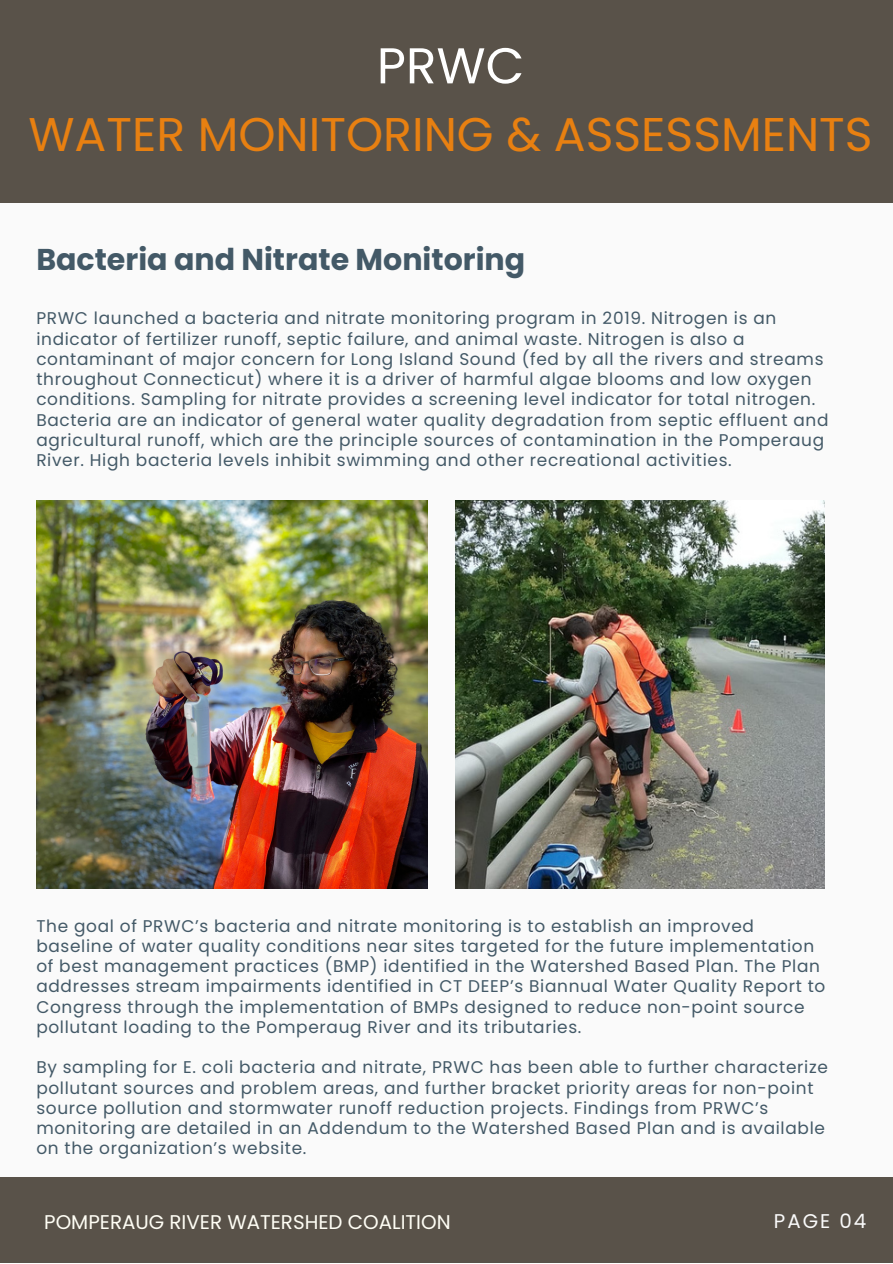
<style>
.page{position:relative;width:893px;height:1264px;background:#fff}
.page>*{position:absolute;margin:0;border:0;box-sizing:border-box;transform-origin:0 0}
.t1{font:50.25px "Poppins";color:#fff}
.t2{font:47.25px "Poppins";color:#e88011}
.t3{font:700 30px "Poppins";color:#435967}
.t4{font:19.8px "Poppins";color:#fffef5}
.t5{font:19.8px "Poppins";letter-spacing:.1em;color:#fafafa}
.t6{font:16.95px/20.2px "Poppins";letter-spacing:.04em;color:#435967}
</style>
<div class="page">
<div style="left:0;top:0;width:892px;height:1262px;background:#fafafa"></div>
<img style="left:455px;top:500px;width:369px;height:388px">
<div style="left:0;top:1176px;width:892px;height:86px;background:#595249"></div>
<div style="left:0;top:0;width:892px;height:203px;background:#595249"></div>
<img style="left:36px;top:500px;width:391px;height:388px">
<p class="t1" style="left:377px;top:31px;width:149px">PRWC</p>
<p class="t2" style="left:28px;top:101px;width:845px">WATER MONITORING &amp; ASSESSMENTS</p>
<p class="t3" style="left:36px;top:239px;width:490px">Bacteria and Nitrate Monitoring</p>
<p class="t6" style="left:36px;top:308px;width:793px">PRWC launched a bacteria and nitrate monitoring program in 2019. Nitrogen is an indicator of fertilizer runoff, septic failure, and animal waste. Nitrogen is also a contaminant of major concern for Long Island Sound (fed by all the rivers and streams throughout Connecticut) where it is a driver of harmful algae blooms and low oxygen conditions. Sampling for nitrate provides a screening level indicator for total nitrogen.<br>Bacteria are an indicator of general water quality degradation from septic effluent and agricultural runoff, which are the principle sources of contamination in the Pomperaug River. High bacteria levels inhibit swimming and other recreational activities.</p>
<p class="t6" style="left:36px;top:915px;width:790px">The goal of PRWC’s bacteria and nitrate monitoring is to establish an improved baseline of water quality conditions near sites targeted for the future implementation of best management practices (BMP) identified in the Watershed Based Plan. The Plan addresses stream impairments identified in CT DEEP’s Biannual Water Quality Report to Congress through the implementation of BMPs designed to reduce non-point source pollutant loading to the Pomperaug River and its tributaries.</p>
<p class="t6" style="left:36px;top:1057px;width:793px">By sampling for E. coli bacteria and nitrate, PRWC has been able to further characterize pollutant sources and problem areas, and further bracket priority areas for non-point source pollution and stormwater runoff reduction projects. Findings from PRWC’s monitoring are detailed in an Addendum to the Watershed Based Plan and is available on the organization’s website.</p>
<p class="t4" style="left:44px;top:1207px;width:408px">POMPERAUG RIVER WATERSHED COALITION</p>
<p class="t5" style="left:773px;top:1206px;width:94px">PAGE 04</p>
</div>
